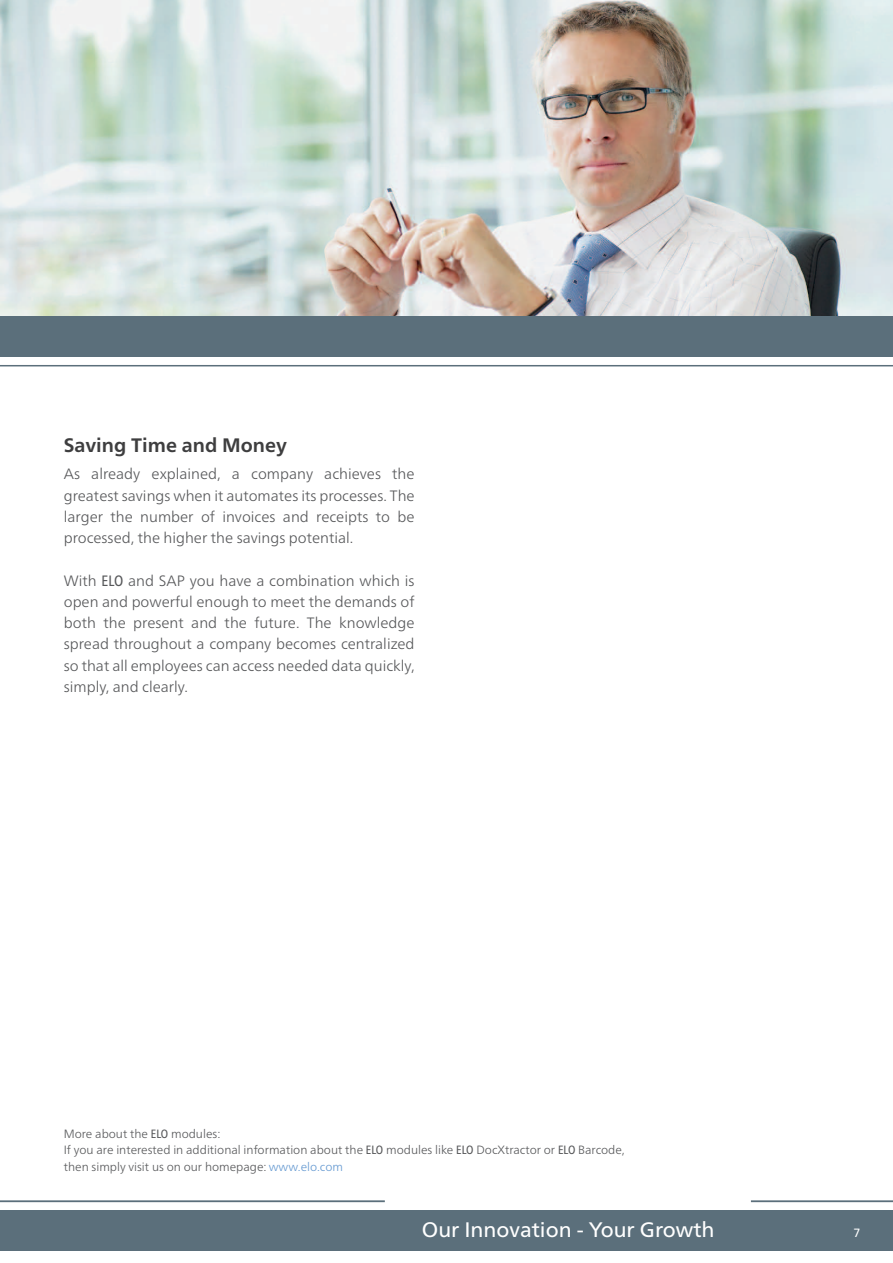
<style>
.page{position:relative;width:893px;height:1263px;background:#fff}
.page>*{position:absolute;margin:0;border:0;box-sizing:border-box;transform-origin:0 0}
.t1{font:21px "Frutiger Neue LTW1 G";color:#fff}
.t2{font:700 19.5px "Frutiger Neue LTW1 G";color:#3e3e3f}
.t3{font:300 15px/21.3px "Frutiger Neue LTW1 G";color:#57585a;text-align:justify}
.t4{font:300 12px/16.5px "Frutiger Neue LTW1 G";color:#57585a}
.t5{font:12px "Frutiger Neue LTW1 G";color:#fff}
.s1{font-weight:400;font-stretch:condensed}
.s2{color:#6599d1}
</style>
<div class="page">
<hr style="left:0;top:1200px;width:385px;height:2px;background:#5b6f7b">
<div style="left:0;top:1210px;width:893px;height:41px;background:#5b6f7b"></div>
<hr style="left:751px;top:1200px;width:142px;height:2px;background:#5b6f7b">
<div style="left:0;top:316px;width:893px;height:41px;background:#5b6f7b"></div>
<hr style="left:0;top:365px;width:893px;height:1px;background:#5b6f7b">
<img style="left:0;top:0;width:893px;height:316px">
<h2 class="t2" style="left:64px;top:433px;width:225px">Saving Time and Money</h2>
<p class="t3" style="left:64px;top:463px;width:352px">As already explained, a company achieves the greatest savings when it automates its processes. The larger the number of invoices and receipts to be processed, the higher the savings potential.</p>
<p class="t3" style="left:64px;top:569px;width:352px">With <span class="s1">ELO</span> and SAP you have a combination which is open and powerful enough to meet the demands of both the present and the future. The knowledge spread throughout a company becomes centralized so that all employees can access needed data quickly, simply, and clearly.</p>
<p class="t4" style="left:64px;top:1125px;width:562px">More about the <span class="s1">ELO</span> modules:<br>If you are interested in additional information about the <span class="s1">ELO</span> modules like <span class="s1">ELO</span> DocXtractor or <span class="s1">ELO</span> Barcode, then simply visit us on our homepage: <span class="s2">www.elo.com</span></p>
<h1 class="t1" style="left:422px;top:1217px;width:294px">Our Innovation - Your Growth</h1>
<p class="t5" style="left:854px;top:1226px;width:8px">7</p>
</div>
